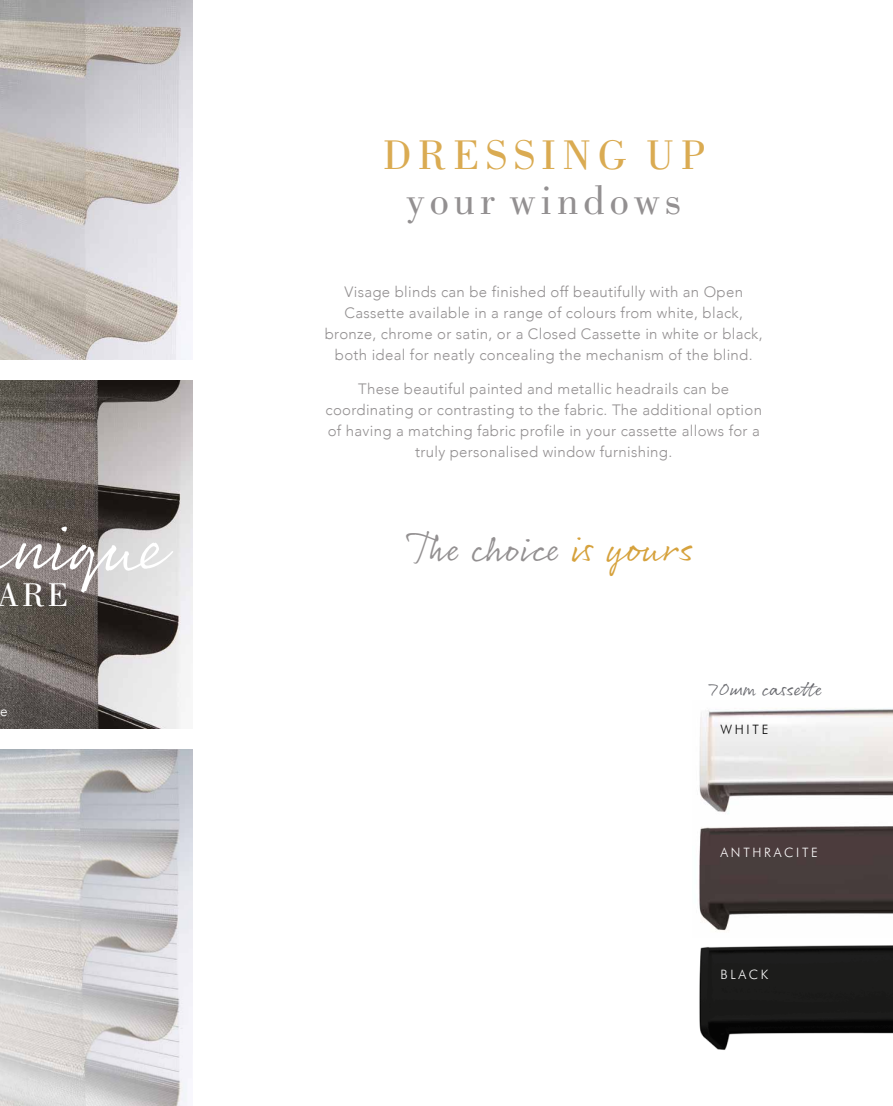
<style>
.page{position:relative;width:893px;height:1106px;background:#fff}
.page>*{position:absolute;margin:0;border:0;box-sizing:border-box;transform-origin:0 0}
.t1{font:67.5px "Rollerscript Smooth";color:#fff}
.t2{font:43.5px "Bodoni BT";letter-spacing:.11em;color:#939091}
.t3{font:43.5px "Bodoni BT";letter-spacing:.15em;color:#daab52}
.t4{font:37.5px "Rollerscript Smooth";letter-spacing:.01em;color:#939091}
.t5{font:34.5px "Bodoni BT";color:#fff}
.t6{font:19.95px "Rollerscript Smooth";letter-spacing:.005em;color:#696a6f}
.t7{font:300 15px/21px "Avenir";letter-spacing:.02em;color:#939091;text-align:center}
.t8{font:13.5px "Avenir";color:#fff}
.t9{font:300 13.05px "Futura BT";letter-spacing:.21em;color:#fff}
.t10{font:300 13.05px "Futura BT";letter-spacing:.21em;color:#000}
.s1{color:#d6a23d}
</style>
<div class="page">
<img style="left:699px;top:708px;width:194px;height:342px">
<img style="left:0;top:749px;width:192px;height:357px">
<img style="left:0;top:380px;width:192px;height:348px">
<img style="left:0;top:0;width:192px;height:359px">
<h1 class="t1" style="left:13px;top:505px;width:163px">nique</h1>
<h3 class="t5" style="left:-2px;top:573px;width:72px">ARE</h3>
<p class="t8" style="left:0;top:703px;width:9px">e</p>
<h2 class="t3" style="left:383px;top:128px;width:323px">DRESSING UP</h2>
<h2 class="t2" style="left:406px;top:173px;width:277px">your windows</h2>
<p class="t7" style="left:325px;top:281px;width:439px">Visage blinds can be finished off beautifully with an Open Cassette available in a range of colours from white, black, bronze, chrome or satin, or a Closed Cassette in white or black, both ideal for neatly concealing the mechanism of the blind.</p>
<p class="t7" style="left:326px;top:378px;width:438px">These beautiful painted and metallic headrails can be coordinating or contrasting to the fabric. The additional option of having a matching fabric profile in your cassette allows for a truly personalised window furnishing.</p>
<h3 class="t4" style="left:406px;top:525px;width:289px">The choice <span class="s1">is yours</span></h3>
<h3 class="t6" style="left:708px;top:676px;width:116px">70mm cassette</h3>
<p class="t10" style="left:720px;top:722px;width:49px">WHITE</p>
<p class="t9" style="left:720px;top:844px;width:99px">ANTHRACITE</p>
<p class="t9" style="left:720px;top:966px;width:49px">BLACK</p>
</div>
